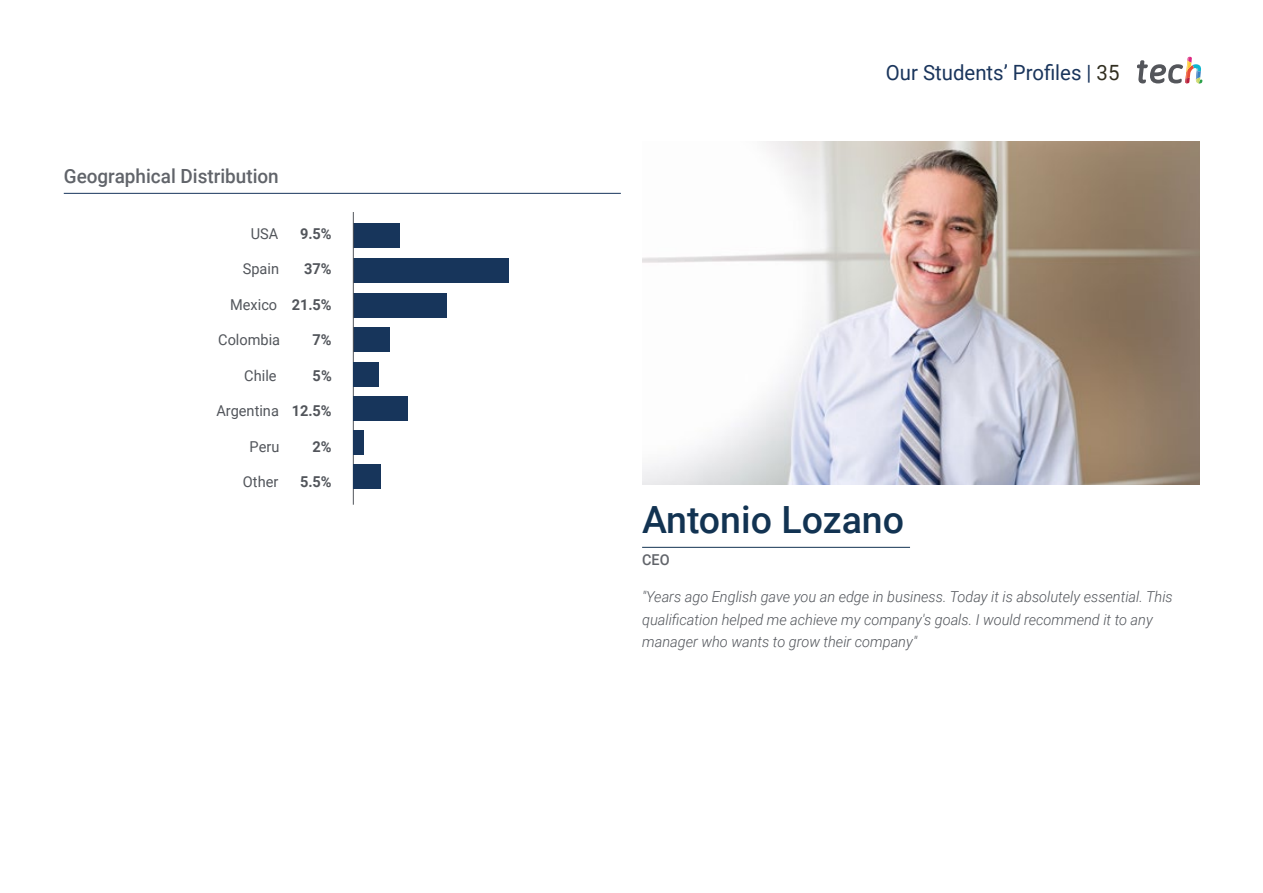
<style>
.page{position:relative;width:1263px;height:893px;background:#fff}
.page>*{position:absolute;margin:0;border:0;box-sizing:border-box;transform-origin:0 0}
.t1{font:500 37.5px "Roboto";color:#123352}
.t2{font:21px "Roboto";color:#1a355c}
.t3{font:500 19.5px "Roboto";color:#61646a}
.t4{font:italic 300 15px/22.5px "Roboto";color:#52555b}
.t5{font:15px "Roboto";color:#52555b}
.t6{font:700 15px "Roboto";color:#52555b}
.t7{font:500 15px "Roboto";color:#61646a;scale:.96 1}
.s1{font-weight:700}
.s2{color:#312e20}
</style>
<div class="page">
<svg style="left:1137px;top:57px;width:65px;height:27px"></svg>
<hr style="left:642px;top:547px;width:268px;height:1px;background:#123352">
<hr style="left:64px;top:193px;width:557px;height:1px;background:#17355b">
<div style="left:353px;top:223px;width:47px;height:25px;background:#17355b"></div>
<div style="left:353px;top:258px;width:156px;height:25px;background:#17355b"></div>
<div style="left:353px;top:293px;width:94px;height:24px;background:#17355b"></div>
<div style="left:353px;top:327px;width:37px;height:25px;background:#17355b"></div>
<hr style="left:353px;top:212px;width:1px;height:293px;background:#52555b">
<div style="left:353px;top:363px;width:26px;height:24px;background:#17355b"></div>
<div style="left:353px;top:397px;width:54px;height:24px;background:#17355b"></div>
<div style="left:353px;top:431px;width:11px;height:24px;background:#17355b"></div>
<div style="left:353px;top:465px;width:27px;height:24px;background:#17355b"></div>
<img style="left:642px;top:141px;width:557px;height:343px">
<h3 class="t3" style="left:64px;top:162px;width:217px">Geographical Distribution</h3>
<p class="t5" style="left:251px;top:223px;width:29px">USA</p>
<p class="t6" style="left:300px;top:223px;width:33px">9.5%</p>
<p class="t5" style="left:243px;top:258px;width:38px">Spain</p>
<p class="t6" style="left:304px;top:258px;width:29px">37%</p>
<p class="t5" style="left:230px;top:294px;width:103px">Mexico <span class="s1">21.5%</span></p>
<p class="t5" style="left:218px;top:329px;width:63px">Colombia</p>
<p class="t6" style="left:313px;top:329px;width:21px">7%</p>
<p class="t5" style="left:244px;top:365px;width:34px">Chile</p>
<p class="t6" style="left:313px;top:365px;width:21px">5%</p>
<p class="t5" style="left:216px;top:400px;width:117px">Argentina <span class="s1">12.5%</span></p>
<p class="t5" style="left:250px;top:436px;width:31px">Peru</p>
<p class="t6" style="left:313px;top:436px;width:21px">2%</p>
<p class="t5" style="left:243px;top:471px;width:37px">Other</p>
<p class="t6" style="left:300px;top:471px;width:33px">5.5%</p>
<h2 class="t2" style="left:886px;top:57px;width:235px">Our Students’ Profiles | <span class="s2">35</span></h2>
<h1 class="t1" style="left:642px;top:493px;width:264px">Antonio Lozano</h1>
<p class="t7" style="left:642px;top:549px;width:30px">CEO</p>
<p class="t4" style="left:642px;top:585px;width:532px">"Years ago English gave you an edge in business. Today it is absolutely essential. This qualification helped me achieve my company's goals. I would recommend it to any manager who wants to grow their company"</p>
</div>
